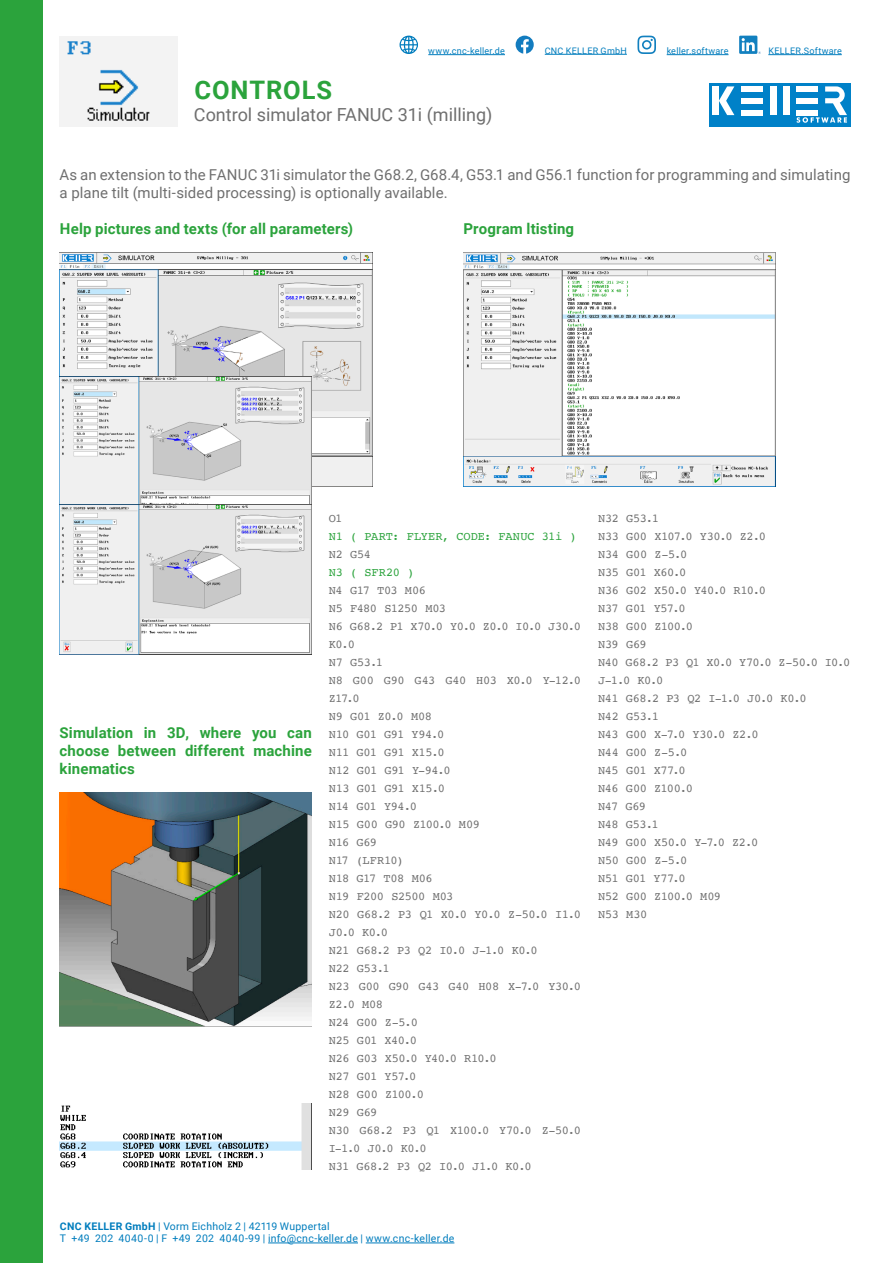
<style>
.page{position:relative;width:893px;height:1263px;background:#fff}
.page>*{position:absolute;margin:0;border:0;box-sizing:border-box;transform-origin:0 0}
.t1{font:700 25.5px "Roboto";letter-spacing:.035em;color:#2ba33c}
.UnterKapitelname_L{font:18px "Roboto";color:#6f6f6f}
.Fließtext{font:15px/18px "Roboto";letter-spacing:.005em;color:#6f6f6f}
.Fließtext_Headline2{font:700 15px/18px "Roboto";letter-spacing:.01em;color:#2ba33c;text-align:justify}
.Beispielprogramm{font:12px/18px "Courier";letter-spacing:-.035em;color:#6f6f6f}
.Beispielprogramm-2{font:12px "Courier";letter-spacing:-.01em;color:#2ba33c}
.t2{font:10.5px/12.6px "Roboto";letter-spacing:.02em;color:#007dbd}
.t3{font:9px "Roboto";letter-spacing:.03em;color:#007dbd}
.s1{font-weight:700}
</style>
<div class="page">
<img style="left:60px;top:252px;width:312px;height:234px">
<img style="left:60px;top:376px;width:252px;height:128px">
<img style="left:60px;top:504px;width:252px;height:151px">
<img style="left:463px;top:252px;width:312px;height:234px">
<img style="left:60px;top:792px;width:252px;height:234px">
<img style="left:60px;top:1104px;width:252px;height:65px">
<div style="left:0;top:0;width:43px;height:1263px;background:#2ba33c"></div>
<img style="left:60px;top:36px;width:117px;height:90px">
<div style="left:709px;top:83px;width:141px;height:43px;background:#0081c8"></div>
<svg style="left:719px;top:86px;width:15px;height:29px"></svg>
<div style="left:712px;top:86px;width:7px;height:29px;background:#fff"></div>
<div style="left:770px;top:86px;width:6px;height:29px;background:#fff"></div>
<div style="left:783px;top:86px;width:6px;height:29px;background:#fff"></div>
<div style="left:741px;top:86px;width:22px;height:6px;background:#fff"></div>
<div style="left:741px;top:98px;width:22px;height:5px;background:#fff"></div>
<div style="left:741px;top:110px;width:22px;height:5px;background:#fff"></div>
<svg style="left:796px;top:86px;width:51px;height:37px"></svg>
<hr style="left:545px;top:54px;width:82px;height:1px;background:#007dbd">
<svg style="left:516px;top:36px;width:18px;height:18px"></svg>
<hr style="left:667px;top:54px;width:61px;height:1px;background:#007dbd">
<svg style="left:637px;top:36px;width:19px;height:18px"></svg>
<hr style="left:428px;top:54px;width:77px;height:1px;background:#007dbd">
<svg style="left:400px;top:36px;width:18px;height:18px"></svg>
<hr style="left:768px;top:54px;width:74px;height:1px;background:#007dbd">
<svg style="left:739px;top:36px;width:22px;height:18px"></svg>
<hr style="left:268px;top:1243px;width:90px;height:1px;background:#007dbd">
<hr style="left:366px;top:1243px;width:88px;height:1px;background:#007dbd">
<p class="t3" style="left:428px;top:44px;width:78px">www.cnc-keller.de</p>
<p class="t3" style="left:545px;top:44px;width:84px">CNC KELLER GmbH</p>
<p class="t3" style="left:667px;top:44px;width:63px">keller.software</p>
<p class="t3" style="left:768px;top:44px;width:75px">KELLER.Software</p>
<h1 class="t1" style="left:194px;top:72px;width:139px">CONTROLS</h1>
<p class="UnterKapitelname_L" style="left:194px;top:102px;width:300px">Control simulator FANUC 31i (milling)</p>
<p class="Fließtext" style="left:60px;top:165px;width:792px">As an extension to the FANUC 31i simulator the G68.2, G68.4, G53.1 and G56.1 function for programming and simulating a plane tilt (multi-sided processing) is optionally available.</p>
<p class="Fließtext_Headline2" style="left:60px;top:219px;width:295px">Help pictures and texts (for all parameters)</p>
<p class="Fließtext_Headline2" style="left:463px;top:219px;width:112px">Program ltisting</p>
<p class="Fließtext_Headline2" style="left:60px;top:723px;width:254px">Simulation in 3D, where you can choose between different machine kinematics</p>
<p class="Beispielprogramm" style="left:329px;top:509px;width:15px">O1</p>
<p class="Beispielprogramm-2" style="left:329px;top:527px;width:249px">N1 ( PART: FLYER, CODE: FANUC 31i )</p>
<p class="Beispielprogramm" style="left:329px;top:545px;width:44px">N2 G54</p>
<p class="Beispielprogramm-2" style="left:329px;top:563px;width:87px">N3 ( SFR20 )</p>
<p class="Beispielprogramm" style="left:329px;top:581px;width:99px">N4 G17 T03 M06</p>
<p class="Beispielprogramm" style="left:329px;top:599px;width:119px">N5 F480 S1250 M03</p>
<p class="Beispielprogramm" style="left:329px;top:617px;width:254px">N6 G68.2 P1 X70.0 Y0.0 Z0.0 I0.0 J30.0<br>K0.0</p>
<p class="Beispielprogramm" style="left:329px;top:653px;width:56px">N7 G53.1</p>
<p class="Beispielprogramm" style="left:329px;top:671px;width:254px">N8 G00 G90 G43 G40 H03 X0.0 Y-12.0<br>Z17.0</p>
<p class="Beispielprogramm" style="left:329px;top:707px;width:105px">N9 G01 Z0.0 M08</p>
<p class="Beispielprogramm" style="left:329px;top:725px;width:117px">N10 G01 G91 Y94.0</p>
<p class="Beispielprogramm" style="left:329px;top:743px;width:117px">N11 G01 G91 X15.0</p>
<p class="Beispielprogramm" style="left:329px;top:761px;width:123px">N12 G01 G91 Y-94.0</p>
<p class="Beispielprogramm" style="left:329px;top:779px;width:118px">N13 G01 G91 X15.0</p>
<p class="Beispielprogramm" style="left:329px;top:797px;width:90px">N14 G01 Y94.0</p>
<p class="Beispielprogramm" style="left:329px;top:815px;width:153px">N15 G00 G90 Z100.0 M09</p>
<p class="Beispielprogramm" style="left:329px;top:833px;width:50px">N16 G69</p>
<p class="Beispielprogramm" style="left:329px;top:851px;width:76px">N17 (LFR10)</p>
<p class="Beispielprogramm" style="left:329px;top:869px;width:105px">N18 G17 T08 M06</p>
<p class="Beispielprogramm" style="left:329px;top:887px;width:126px">N19 F200 S2500 M03</p>
<p class="Beispielprogramm" style="left:329px;top:905px;width:254px">N20 G68.2 P3 Q1 X0.0 Y0.0 Z-50.0 I1.0<br>J0.0 K0.0</p>
<p class="Beispielprogramm" style="left:329px;top:941px;width:210px">N21 G68.2 P3 Q2 I0.0 J-1.0 K0.0</p>
<p class="Beispielprogramm" style="left:329px;top:959px;width:62px">N22 G53.1</p>
<p class="Beispielprogramm" style="left:329px;top:977px;width:254px">N23 G00 G90 G43 G40 H08 X-7.0 Y30.0<br>Z2.0 M08</p>
<p class="Beispielprogramm" style="left:329px;top:1013px;width:91px">N24 G00 Z-5.0</p>
<p class="Beispielprogramm" style="left:329px;top:1031px;width:90px">N25 G01 X40.0</p>
<p class="Beispielprogramm" style="left:329px;top:1049px;width:169px">N26 G03 X50.0 Y40.0 R10.0</p>
<p class="Beispielprogramm" style="left:329px;top:1067px;width:89px">N27 G01 Y57.0</p>
<p class="Beispielprogramm" style="left:329px;top:1085px;width:97px">N28 G00 Z100.0</p>
<p class="Beispielprogramm" style="left:329px;top:1103px;width:50px">N29 G69</p>
<p class="Beispielprogramm" style="left:329px;top:1121px;width:254px">N30 G68.2 P3 Q1 X100.0 Y70.0 Z-50.0<br>I-1.0 J0.0 K0.0</p>
<p class="Beispielprogramm" style="left:329px;top:1157px;width:204px">N31 G68.2 P3 Q2 I0.0 J1.0 K0.0</p>
<p class="Beispielprogramm" style="left:598px;top:509px;width:62px">N32 G53.1</p>
<p class="Beispielprogramm" style="left:598px;top:527px;width:169px">N33 G00 X107.0 Y30.0 Z2.0</p>
<p class="Beispielprogramm" style="left:598px;top:545px;width:91px">N34 G00 Z-5.0</p>
<p class="Beispielprogramm" style="left:598px;top:563px;width:90px">N35 G01 X60.0</p>
<p class="Beispielprogramm" style="left:598px;top:581px;width:169px">N36 G02 X50.0 Y40.0 R10.0</p>
<p class="Beispielprogramm" style="left:598px;top:599px;width:89px">N37 G01 Y57.0</p>
<p class="Beispielprogramm" style="left:598px;top:617px;width:97px">N38 G00 Z100.0</p>
<p class="Beispielprogramm" style="left:598px;top:635px;width:50px">N39 G69</p>
<p class="Beispielprogramm" style="left:598px;top:653px;width:254px">N40 G68.2 P3 Q1 X0.0 Y70.0 Z-50.0 I0.0<br>J-1.0 K0.0</p>
<p class="Beispielprogramm" style="left:598px;top:689px;width:210px">N41 G68.2 P3 Q2 I-1.0 J0.0 K0.0</p>
<p class="Beispielprogramm" style="left:598px;top:707px;width:62px">N42 G53.1</p>
<p class="Beispielprogramm" style="left:598px;top:725px;width:162px">N43 G00 X-7.0 Y30.0 Z2.0</p>
<p class="Beispielprogramm" style="left:598px;top:743px;width:91px">N44 G00 Z-5.0</p>
<p class="Beispielprogramm" style="left:598px;top:761px;width:89px">N45 G01 X77.0</p>
<p class="Beispielprogramm" style="left:598px;top:779px;width:96px">N46 G00 Z100.0</p>
<p class="Beispielprogramm" style="left:598px;top:797px;width:49px">N47 G69</p>
<p class="Beispielprogramm" style="left:598px;top:815px;width:62px">N48 G53.1</p>
<p class="Beispielprogramm" style="left:598px;top:833px;width:162px">N49 G00 X50.0 Y-7.0 Z2.0</p>
<p class="Beispielprogramm" style="left:598px;top:851px;width:91px">N50 G00 Z-5.0</p>
<p class="Beispielprogramm" style="left:598px;top:869px;width:89px">N51 G01 Y77.0</p>
<p class="Beispielprogramm" style="left:598px;top:887px;width:125px">N52 G00 Z100.0 M09</p>
<p class="Beispielprogramm" style="left:598px;top:905px;width:51px">N53 M30</p>
<p class="t2" style="left:60px;top:1219px;width:396px"><span class="s1">CNC KELLER GmbH</span> | Vorm Eichholz 2 | 42119 Wuppertal<br>T +49 202 4040-0 | F +49 202 4040-99 | info@cnc-keller.de | www.cnc-keller.de</p>
</div>
